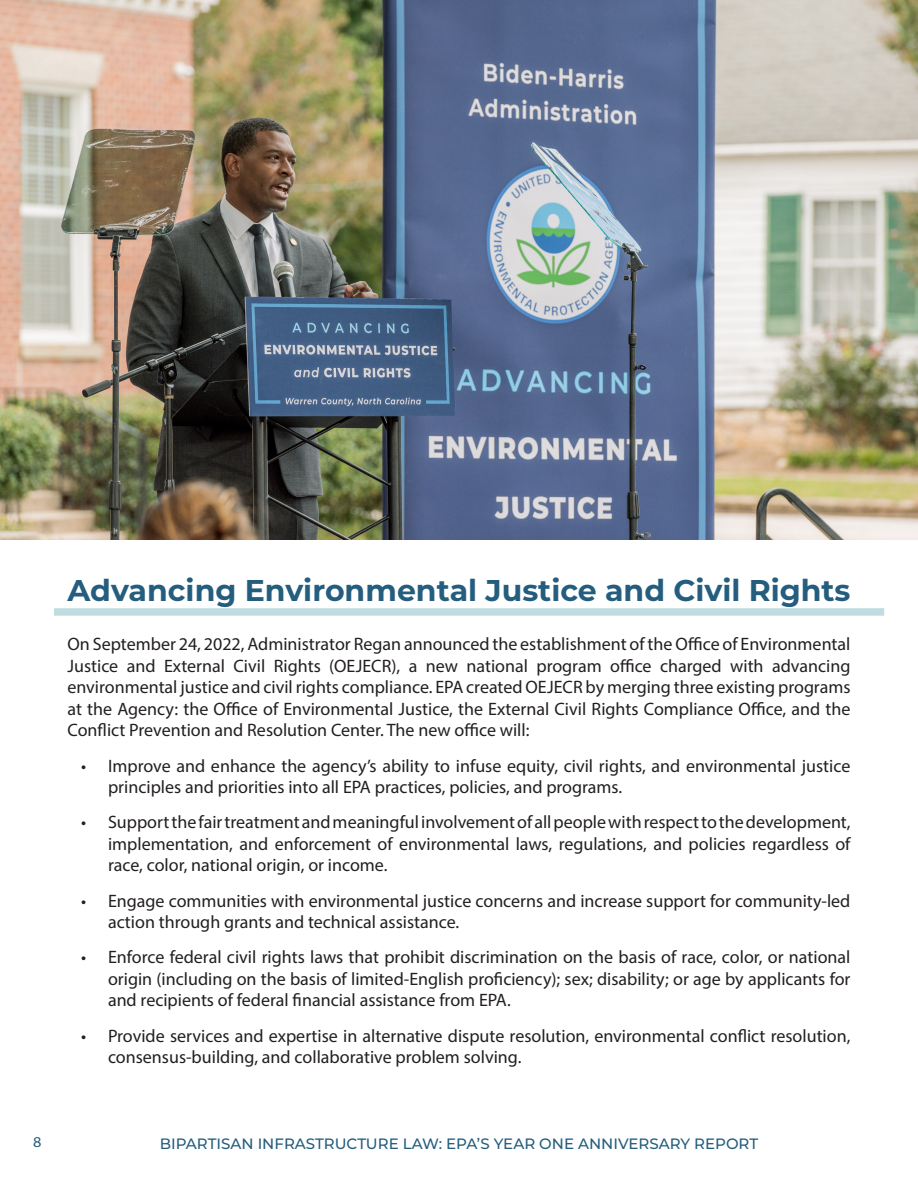
<style>
.page{position:relative;width:918px;height:1188px;background:#fff}
.page>*{position:absolute;margin:0;border:0;box-sizing:border-box;transform-origin:0 0}
.Main_Header{font:700 30px "Montserrat";color:#245d7d}
.Body_Text_12_pts{font:18px/21.6px "Myriad Pro";color:#231f20;text-align:justify}
.t1{font:500 15px "Montserrat";color:#245d7d}
.t2{font:semi-expanded 15px "Myriad Pro";color:#245d7d}
</style>
<div class="page">
<div style="left:54px;top:608px;width:830px;height:8px;background:#c1dce1"></div>
<img style="left:0;top:0;width:918px;height:540px">
<p class="Main_Header" style="left:68px;top:569px;width:784px">Advancing Environmental Justice and Civil Rights</p>
<p class="Body_Text_12_pts" style="left:68px;top:633px;width:785px">On September 24, 2022, Administrator Regan announced the establishment of the Office of Environmental Justice and External Civil Rights (OEJECR), a new national program office charged with advancing environmental justice and civil rights compliance. EPA created OEJECR by merging three existing programs at the Agency: the Office of Environmental Justice, the External Civil Rights Compliance Office, and the Conflict Prevention and Resolution Center. The new office will:</p>
<p class="Body_Text_12_pts" style="left:108px;top:754px;width:744px;text-indent:-27px">• Improve and enhance the agency’s ability to infuse equity, civil rights, and environmental justice principles and priorities into all EPA practices, policies, and programs.</p>
<p class="Body_Text_12_pts" style="left:108px;top:811px;width:744px;text-indent:-27px">• Support the fair treatment and meaningful involvement of all people with respect to the development, implementation, and enforcement of environmental laws, regulations, and policies regardless of race, color, national origin, or income.</p>
<p class="Body_Text_12_pts" style="left:108px;top:889px;width:744px;text-indent:-27px">• Engage communities with environmental justice concerns and increase support for community-led action through grants and technical assistance.</p>
<p class="Body_Text_12_pts" style="left:108px;top:946px;width:744px;text-indent:-27px">• Enforce federal civil rights laws that prohibit discrimination on the basis of race, color, or national origin (including on the basis of limited-English proficiency); sex; disability; or age by applicants for and recipients of federal financial assistance from EPA.</p>
<p class="Body_Text_12_pts" style="left:108px;top:1024px;width:744px;text-indent:-27px">• Provide services and expertise in alternative dispute resolution, environmental conflict resolution, consensus-building, and collaborative problem solving.</p>
<p class="t2" style="left:33px;top:1132px;width:10px">8</p>
<p class="t1" style="left:160px;top:1133px;width:600px">BIPARTISAN INFRASTRUCTURE LAW: EPA’S YEAR ONE ANNIVERSARY REPORT</p>
</div>
